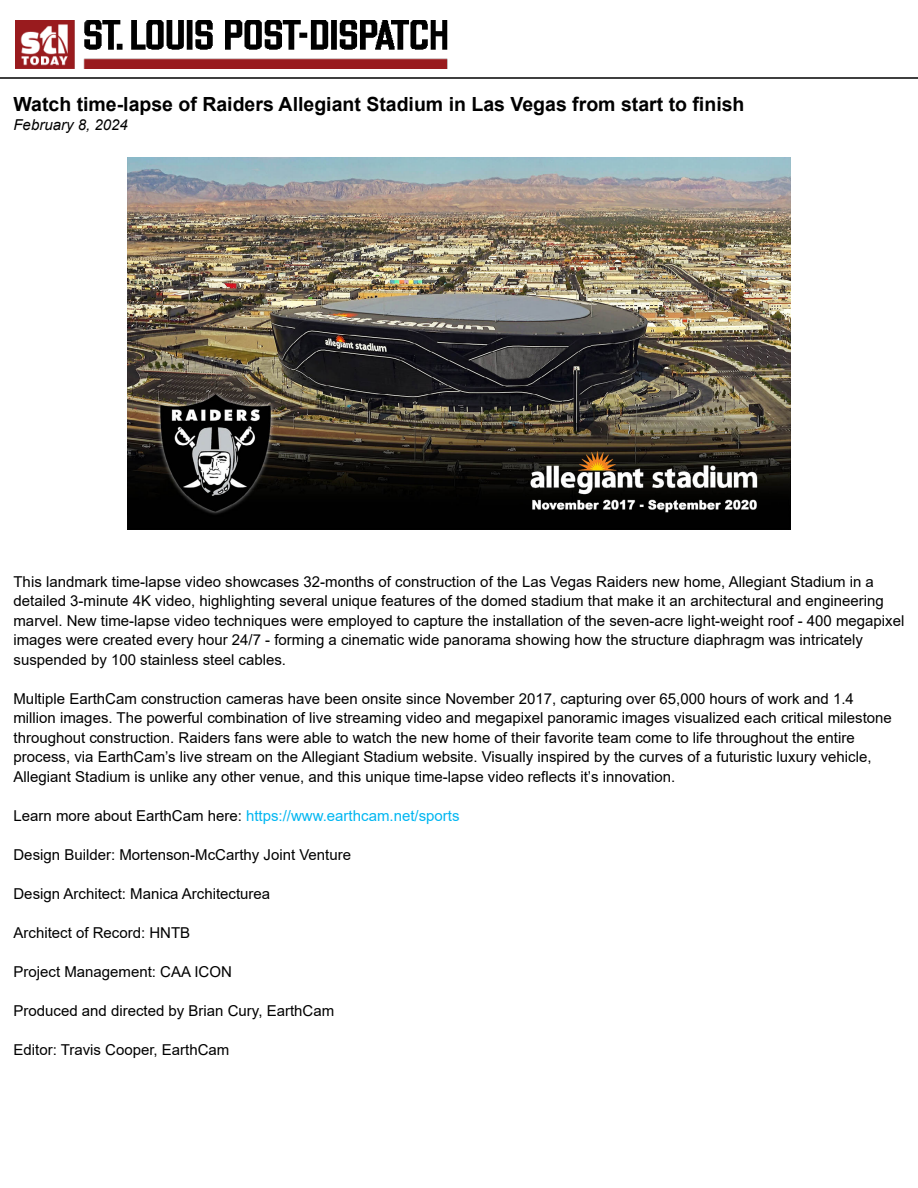
<style>
.page{position:relative;width:918px;height:1188px;background:#fff}
.page>*{position:absolute;margin:0;border:0;box-sizing:border-box;transform-origin:0 0}
.t1{font:700 19.5px "Arial";color:#000}
.t2{font:15px/19.5px "Arial";color:#000}
.t3{font:15px "Arial";color:#00b6f1}
.t4{font:italic 15px "Arial";color:#000}
.s1{color:#000}
</style>
<div class="page">
<img style="left:128px;top:157px;width:662px;height:373px">
<svg style="left:0;top:20px;width:918px;height:59px"></svg>
<h1 class="t1" style="left:14px;top:91px;width:733px">Watch time-lapse of Raiders Allegiant Stadium in Las Vegas from start to finish</h1>
<p class="t4" style="left:14px;top:115px;width:116px">February 8, 2024</p>
<p class="t2" style="left:14px;top:572px;width:892px">This landmark time-lapse video showcases 32-months of construction of the Las Vegas Raiders new home, Allegiant Stadium in a detailed 3-minute 4K video, highlighting several unique features of the domed stadium that make it an architectural and engineering marvel. New time-lapse video techniques were employed to capture the installation of the seven-acre light-weight roof - 400 megapixel images were created every hour 24/7 - forming a cinematic wide panorama showing how the structure diaphragm was intricately suspended by 100 stainless steel cables.</p>
<p class="t2" style="left:14px;top:689px;width:880px">Multiple EarthCam construction cameras have been onsite since November 2017, capturing over 65,000 hours of work and 1.4 million images. The powerful combination of live streaming video and megapixel panoramic images visualized each critical milestone throughout construction. Raiders fans were able to watch the new home of their favorite team come to life throughout the entire process, via EarthCam’s live stream on the Allegiant Stadium website. Visually inspired by the curves of a futuristic luxury vehicle, Allegiant Stadium is unlike any other venue, and this unique time-lapse video reflects it’s innovation.</p>
<p class="t3" style="left:14px;top:805px;width:448px"><span class="s1">Learn more about EarthCam here:</span> https://www.earthcam.net/sports</p>
<p class="t2" style="left:14px;top:845px;width:339px">Design Builder: Mortenson-McCarthy Joint Venture</p>
<p class="t2" style="left:14px;top:884px;width:258px">Design Architect: Manica Architecturea</p>
<p class="t2" style="left:14px;top:923px;width:178px">Architect of Record: HNTB</p>
<p class="t2" style="left:14px;top:962px;width:220px">Project Management: CAA ICON</p>
<p class="t2" style="left:14px;top:1001px;width:322px">Produced and directed by Brian Cury, EarthCam</p>
<p class="t2" style="left:14px;top:1040px;width:217px">Editor: Travis Cooper, EarthCam</p>
</div>
